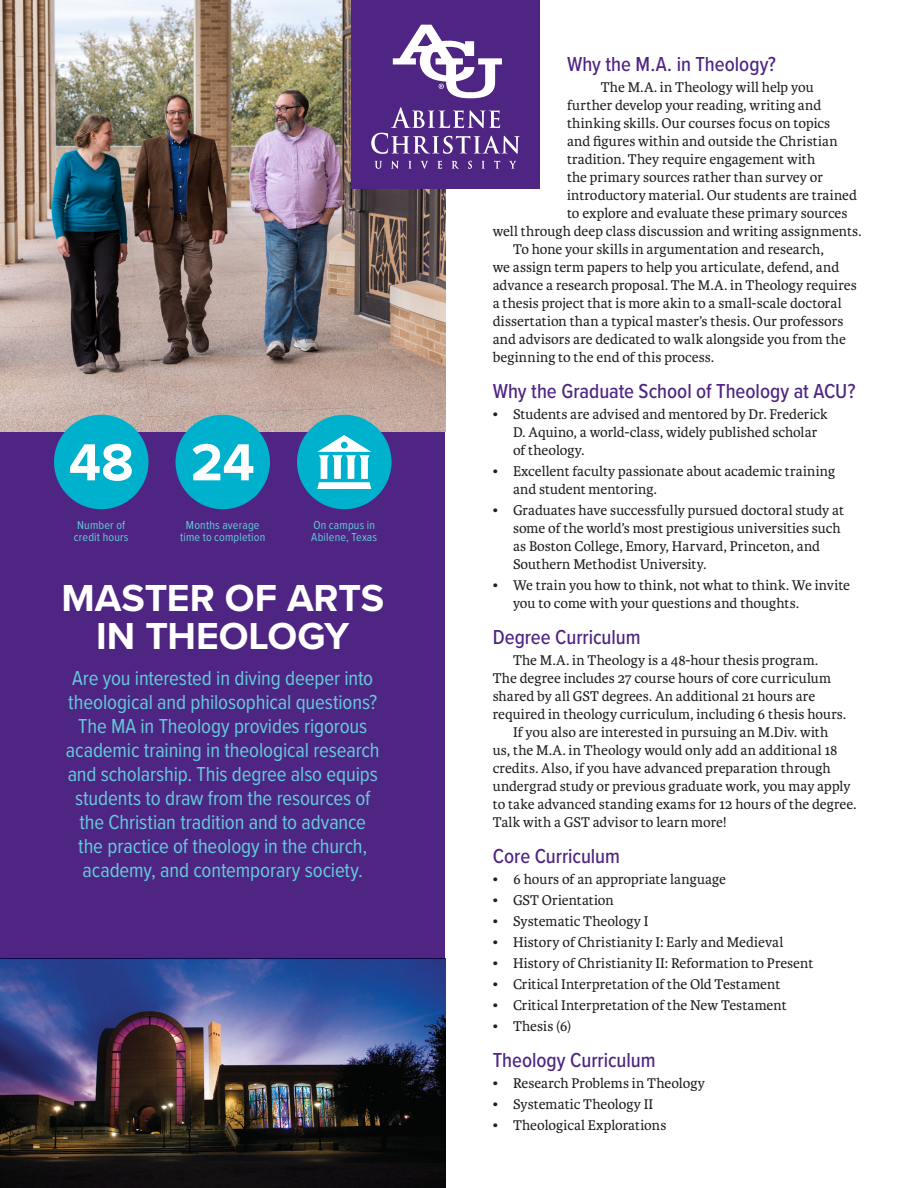
<style>
.page{position:relative;width:918px;height:1188px;background:#fff}
.page>*{position:absolute;margin:0;border:0;box-sizing:border-box;transform-origin:0 0}
.t1{font:700 54px "Proxima Nova";color:#fff}
.t2{font:700 39px/37.5px "Proxima Nova";letter-spacing:-.005em;color:#fff;text-align:center}
.t3{font:21px/24px "Proxima Nova Cond";letter-spacing:-.005em;color:#64cadd;text-align:center}
.t4{font:500 21px "Proxima Nova Cond";letter-spacing:-.005em;color:#4e2582}
.t5{font:15px/18px "Karmina";color:#231f20}
.t6{font:12px/12px "Proxima Nova Cond";letter-spacing:.015em;color:#64cadd}
</style>
<div class="page">
<img style="left:0;top:0;width:446px;height:432px">
<div style="left:0;top:432px;width:446px;height:526px;background:#4e2582"></div>
<img style="left:0;top:958px;width:446px;height:230px">
<div style="left:176px;top:415px;width:94px;height:94px;background:#00b1cd;border-radius:50%"></div>
<div style="left:54px;top:415px;width:94px;height:94px;background:#00b1cd;border-radius:50%"></div>
<div style="left:297px;top:415px;width:95px;height:94px;background:#00b1cd;border-radius:50%"></div>
<svg style="left:317px;top:435px;width:54px;height:54px"></svg>
<div style="left:351px;top:0;width:189px;height:189px;background:#4e2582"></div>
<svg style="left:375px;top:161px;width:7px;height:8px"></svg>
<svg style="left:391px;top:161px;width:8px;height:8px"></svg>
<svg style="left:409px;top:161px;width:3px;height:8px"></svg>
<svg style="left:421px;top:161px;width:7px;height:8px"></svg>
<svg style="left:437px;top:161px;width:5px;height:8px"></svg>
<svg style="left:452px;top:161px;width:7px;height:8px"></svg>
<svg style="left:468px;top:161px;width:4px;height:8px"></svg>
<svg style="left:482px;top:161px;width:3px;height:8px"></svg>
<svg style="left:494px;top:161px;width:6px;height:8px"></svg>
<svg style="left:509px;top:161px;width:7px;height:8px"></svg>
<svg style="left:371px;top:107px;width:149px;height:47px"></svg>
<svg style="left:393px;top:25px;width:109px;height:73px"></svg>
<h1 class="t1" style="left:69px;top:430px;width:187px">48 24</h1>
<p class="t6" style="left:74px;top:519px;width:56px">Number of credit hours</p>
<p class="t6" style="left:311px;top:519px;width:67px">On campus in<br>Abilene, Texas</p>
<p class="t6" style="left:180px;top:519px;width:87px;text-align:center">Months average time to completion</p>
<h2 class="t2" style="left:61px;top:581px;width:324px">MASTER OF ARTS<br>IN THEOLOGY</h2>
<p class="t3" style="left:66px;top:666px;width:315px">Are you interested in diving deeper into theological and philosophical questions?<br>The MA in Theology provides rigorous academic training in theological research and scholarship. This degree also equips students to draw from the resources of the Christian tradition and to advance the practice of theology in the church, academy, and contemporary society.</p>
<h3 class="t4" style="left:567px;top:51px;width:211px">Why the M.A. in Theology?</h3>
<p class="t5" style="left:601px;top:78px;width:215px">The M.A. in Theology will help you</p>
<p class="t5" style="left:567px;top:96px;width:256px">further develop your reading, writing and</p>
<p class="t5" style="left:567px;top:114px;width:265px">thinking skills. Our courses focus on topics</p>
<p class="t5" style="left:567px;top:132px;width:272px">and figures within and outside the Christian</p>
<p class="t5" style="left:567px;top:150px;width:250px">tradition. They require engagement with</p>
<p class="t5" style="left:567px;top:168px;width:257px">the primary sources rather than survey or</p>
<p class="t5" style="left:567px;top:186px;width:292px">introductory material. Our students are trained</p>
<p class="t5" style="left:567px;top:204px;width:282px">to explore and evaluate these primary sources</p>
<p class="t5" style="left:493px;top:222px;width:370px">well through deep class discussion and writing assignments.</p>
<p class="t5" style="left:513px;top:240px;width:313px">To hone your skills in argumentation and research,</p>
<p class="t5" style="left:493px;top:258px;width:348px">we assign term papers to help you articulate, defend, and</p>
<p class="t5" style="left:493px;top:276px;width:366px">advance a research proposal. The M.A. in Theology requires</p>
<p class="t5" style="left:493px;top:294px;width:350px">a thesis project that is more akin to a small-scale doctoral</p>
<p class="t5" style="left:493px;top:312px;width:352px">dissertation than a typical master’s thesis. Our professors</p>
<p class="t5" style="left:493px;top:330px;width:355px">and advisors are dedicated to walk alongside you from the</p>
<p class="t5" style="left:493px;top:348px;width:223px">beginning to the end of this process.</p>
<h3 class="t4" style="left:493px;top:378px;width:364px">Why the Graduate School of Theology at ACU?</h3>
<p class="t5" style="left:513px;top:405px;width:316px;text-indent:-20px">• Students are advised and mentored by Dr. Frederick<br>D. Aquino, a world-class, widely published scholar of theology.</p>
<p class="t5" style="left:513px;top:462px;width:324px;text-indent:-20px">• Excellent faculty passionate about academic training and student mentoring.</p>
<p class="t5" style="left:513px;top:501px;width:332px;text-indent:-20px">• Graduates have successfully pursued doctoral study at some of the world’s most prestigious universities such as Boston College, Emory, Harvard, Princeton, and Southern Methodist University.</p>
<p class="t5" style="left:513px;top:576px;width:339px;text-indent:-20px">• We train you how to think, not what to think. We invite you to come with your questions and thoughts.</p>
<h3 class="t4" style="left:493px;top:624px;width:149px">Degree Curriculum</h3>
<p class="t5" style="left:513px;top:651px;width:307px">The M.A. in Theology is a 48-hour thesis program.</p>
<p class="t5" style="left:493px;top:669px;width:340px">The degree includes 27 course hours of core curriculum</p>
<p class="t5" style="left:493px;top:687px;width:324px">shared by all GST degrees. An additional 21 hours are</p>
<p class="t5" style="left:493px;top:705px;width:355px">required in theology curriculum, including 6 thesis hours.</p>
<p class="t5" style="left:513px;top:723px;width:317px">If you also are interested in pursuing an M.Div. with</p>
<p class="t5" style="left:493px;top:741px;width:346px">us, the M.A. in Theology would only add an additional 18</p>
<p class="t5" style="left:493px;top:759px;width:340px">credits. Also, if you have advanced preparation through</p>
<p class="t5" style="left:493px;top:777px;width:359px">undergrad study or previous graduate work, you may apply</p>
<p class="t5" style="left:493px;top:795px;width:365px">to take advanced standing exams for 12 hours of the degree.</p>
<p class="t5" style="left:493px;top:813px;width:236px">Talk with a GST advisor to learn more!</p>
<h3 class="t4" style="left:493px;top:843px;width:129px">Core Curriculum</h3>
<p class="t5" style="left:493px;top:870px;width:235px">• 6 hours of an appropriate language</p>
<p class="t5" style="left:493px;top:891px;width:123px">• GST Orientation</p>
<p class="t5" style="left:493px;top:912px;width:157px">• Systematic Theology I</p>
<p class="t5" style="left:493px;top:933px;width:292px">• History of Christianity I: Early and Medieval</p>
<p class="t5" style="left:493px;top:954px;width:322px">• History of Christianity II: Reformation to Present</p>
<p class="t5" style="left:493px;top:975px;width:289px">• Critical Interpretation of the Old Testament</p>
<p class="t5" style="left:493px;top:996px;width:295px">• Critical Interpretation of the New Testament</p>
<p class="t5" style="left:493px;top:1017px;width:80px">• Thesis (6)</p>
<h3 class="t4" style="left:493px;top:1047px;width:164px">Theology Curriculum</h3>
<p class="t5" style="left:493px;top:1074px;width:214px">• Research Problems in Theology</p>
<p class="t5" style="left:493px;top:1095px;width:162px">• Systematic Theology II</p>
<p class="t5" style="left:493px;top:1116px;width:175px">• Theological Explorations</p>
</div>
